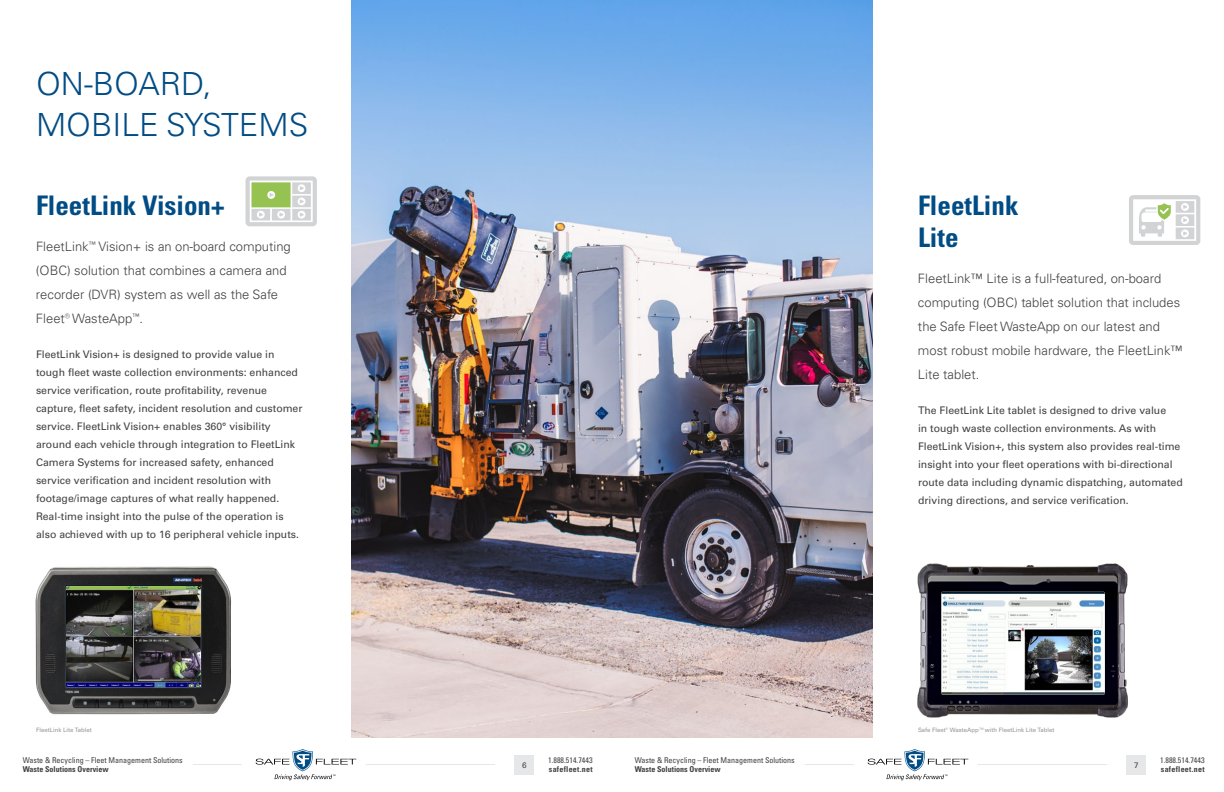
<style>
.page{position:relative;width:1224px;height:792px;background:#fff}
.page>*{position:absolute;margin:0;border:0;box-sizing:border-box;transform-origin:0 0}
.t1{font:300 32px/41px "Univers LT Pro 45";color:#004c85}
.t2{font:700 condensed 27px "Univers LT Pro";color:#004c85}
.t3{font:300 13px/24px "Univers LT Pro 45";color:#414042}
.t4{font:10.5px/18px "Univers LT Pro 55 Roman";color:#414042}
.t5{font:condensed 8px "Univers LT Pro";color:#414042}
.t6{font:700 condensed 8px "Univers LT Pro";color:#414042}
.t7{font:700 condensed 8px "Univers LT Pro";letter-spacing:.035em;color:#414042}
.t8{font:8px "Univers LT Pro 55 Roman";color:#414042}
.t9{font:6px "Univers LT Pro 55 Roman";color:#939598}
</style>
<div class="page">
<div style="left:514px;top:755px;width:20px;height:19px;background:#e6e7e8"></div>
<div style="left:1126px;top:755px;width:20px;height:19px;background:#e6e7e8"></div>
<hr style="left:193px;top:764px;width:49px;height:1px;background:#e6e7e8">
<hr style="left:805px;top:764px;width:49px;height:1px;background:#e6e7e8">
<hr style="left:366px;top:764px;width:129px;height:1px;background:#e6e7e8">
<hr style="left:978px;top:764px;width:129px;height:1px;background:#e6e7e8">
<svg style="left:256px;top:749px;width:100px;height:31px"></svg>
<svg style="left:868px;top:749px;width:100px;height:31px"></svg>
<img style="left:351px;top:0;width:522px;height:738px">
<img style="left:35px;top:566px;width:197px;height:149px">
<img style="left:917px;top:563px;width:211px;height:155px">
<img style="left:66px;top:586px;width:135px;height:101px">
<img style="left:942px;top:592px;width:163px;height:103px">
<svg style="left:246px;top:176px;width:71px;height:50px"></svg>
<svg style="left:1129px;top:195px;width:71px;height:50px"></svg>
<h1 class="t1" style="left:36px;top:62px;width:274px">ON-BOARD,<br>MOBILE SYSTEMS</h1>
<h2 class="t2" style="left:36px;top:189px;width:190px">FleetLink Vision+</h2>
<h2 class="t2" style="left:918px;top:189px;width:102px">FleetLink</h2>
<p class="t3" style="left:36px;top:234px;width:256px">FleetLink<sup>™</sup> Vision+ is an on-board computing</p>
<h2 class="t2" style="left:918px;top:221px;width:42px">Lite</h2>
<p class="t3" style="left:36px;top:258px;width:252px">(OBC) solution that combines a camera and recorder (DVR) system as well as the Safe<br>Fleet® WasteApp<sup>™</sup>.</p>
<p class="t3" style="left:918px;top:267px;width:266px">FleetLink™ Lite is a full-featured, on-board computing (OBC) tablet solution that includes the Safe Fleet WasteApp on our latest and most robust mobile hardware, the FleetLink™ Lite tablet.</p>
<p class="t4" style="left:36px;top:344px;width:268px">FleetLink Vision+ is designed to provide value in tough fleet waste collection environments: enhanced service verification, route profitability, revenue capture, fleet safety, incident resolution and customer service. FleetLink Vision+ enables 360° visibility around each vehicle through integration to FleetLink Camera Systems for increased safety, enhanced service verification and incident resolution with footage/image captures of what really happened.<br>Real-time insight into the pulse of the operation is also achieved with up to 16 peripheral vehicle inputs.</p>
<p class="t4" style="left:918px;top:401px;width:266px">The FleetLink Lite tablet is designed to drive value<br>in tough waste collection environments. As with FleetLink Vision+, this system also provides real-time insight into your fleet operations with bi-directional route data including dynamic dispatching, automated driving directions, and service verification.</p>
<p class="t9" style="left:36px;top:726px;width:57px">FleetLink Lite Tablet</p>
<p class="t9" style="left:918px;top:726px;width:138px">Safe Fleet® WasteApp™with FleetLink Lite Tablet</p>
<p class="t5" style="left:23px;top:755px;width:162px">Waste &amp; Recycling – Fleet Management Solutions</p>
<p class="t6" style="left:23px;top:765px;width:88px">Waste Solutions Overview</p>
<p class="t5" style="left:635px;top:755px;width:162px">Waste &amp; Recycling – Fleet Management Solutions</p>
<p class="t6" style="left:635px;top:765px;width:88px">Waste Solutions Overview</p>
<p class="t5" style="left:548px;top:755px;width:46px">1.888.514.7443</p>
<p class="t7" style="left:549px;top:765px;width:45px">safefleet.net</p>
<p class="t8" style="left:522px;top:759px;width:6px">6</p>
<p class="t8" style="left:1134px;top:759px;width:6px">7</p>
<p class="t5" style="left:1160px;top:755px;width:46px">1.888.514.7443</p>
<p class="t7" style="left:1161px;top:765px;width:45px">safefleet.net</p>
</div>
